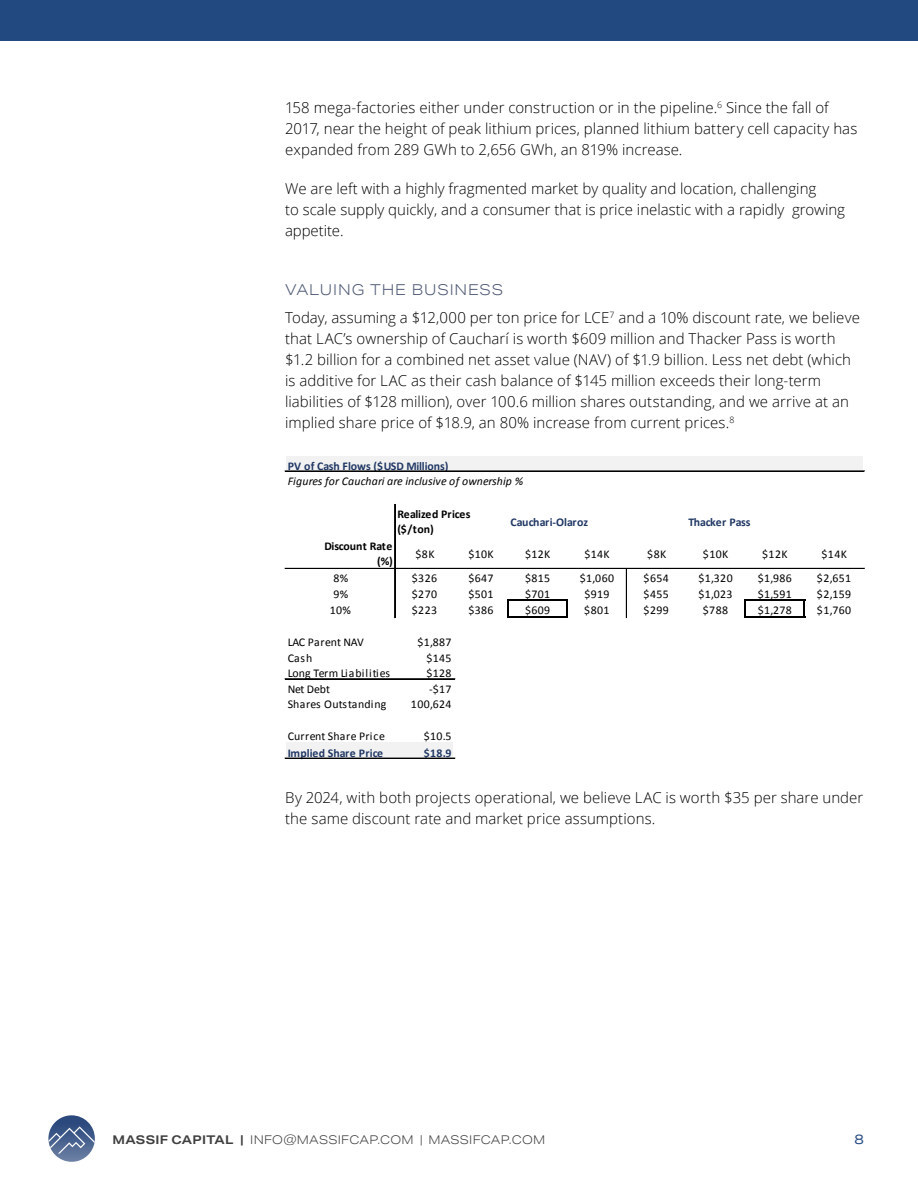
<style>
.page{position:relative;width:918px;height:1188px;background:#fff}
.page>*{position:absolute;margin:0;border:0;box-sizing:border-box;transform-origin:0 0}
.t1{font:300 15px/21px "Open Sans";letter-spacing:.005em;color:#000}
.t2{font:300 15px "Aktiv Grotesk Ex";letter-spacing:.06em;color:#505a75}
.t3{font:13.5px "Aktiv Grotesk Ex";color:#234981}
.t4{font:300 12px "Aktiv Grotesk Ex";letter-spacing:.02em;color:#404040}
.t5{font:11.85px "Calibri";letter-spacing:.03em;color:#000}
.t6{font:700 11.85px "Calibri";letter-spacing:-.01em;color:#203764}
.t7{font:700 11.85px/15.5px "Calibri";letter-spacing:-.005em;color:#000;text-align:right}
.t8{font:italic 11.85px "Calibri";letter-spacing:.005em;color:#000}
.t9{font:11.85px "Calibri";letter-spacing:-.03em;color:#000}
.s1{font-weight:700}
</style>
<div class="page">
<svg style="left:49px;top:1116px;width:46px;height:38px"></svg>
<div style="left:0;top:0;width:918px;height:40px;background:#234981"></div>
<div style="left:286px;top:743px;width:169px;height:16px;background:#f2f2f2"></div>
<div style="left:454px;top:743px;width:410px;height:16px;background:#fff"></div>
<hr style="left:285px;top:568px;width:579px;height:1px;background:#000">
<hr style="left:509px;top:599px;width:59px;height:2px;background:#000">
<hr style="left:746px;top:599px;width:59px;height:2px;background:#000">
<hr style="left:394px;top:504px;width:1px;height:114px;background:#000">
<hr style="left:395px;top:504px;width:1px;height:114px;background:#000">
<svg style="left:507px;top:599px;width:2px;height:19px"></svg>
<hr style="left:509px;top:616px;width:59px;height:2px;background:#000">
<svg style="left:566px;top:601px;width:2px;height:15px"></svg>
<hr style="left:626px;top:569px;width:1px;height:49px;background:#000">
<svg style="left:744px;top:599px;width:2px;height:19px"></svg>
<hr style="left:746px;top:616px;width:59px;height:2px;background:#000">
<svg style="left:803px;top:601px;width:2px;height:15px"></svg>
<hr style="left:285px;top:678px;width:170px;height:1px;background:#000">
<hr style="left:285px;top:679px;width:170px;height:1px;background:#000">
<hr style="left:285px;top:758px;width:170px;height:1px;background:#000">
<div style="left:286px;top:456px;width:578px;height:16px;background:#f2f2f2"></div>
<hr style="left:285px;top:471px;width:579px;height:1px;background:#000">
<p class="t1" style="left:285px;top:96px;width:574px">158 mega-factories either under construction or in the pipeline.<sup>6</sup> Since the fall of<br>2017, near the height of peak lithium prices, planned lithium battery cell capacity has expanded from 289 GWh to 2,656 GWh, an 819% increase.</p>
<p class="t1" style="left:285px;top:177px;width:561px">We are left with a highly fragmented market by quality and location, challenging<br>to scale supply quickly, and a consumer that is price inelastic with a rapidly growing appetite.</p>
<p class="t2" style="left:285px;top:281px;width:220px">VALUING THE BUSINESS</p>
<p class="t1" style="left:285px;top:306px;width:576px">Today, assuming a $12,000 per ton price for LCE<sup>7</sup> and a 10% discount rate, we believe that LAC’s ownership of Caucharí is worth $609 million and Thacker Pass is worth $1.2 billion for a combined net asset value (NAV) of $1.9 billion. Less net debt (which is additive for LAC as their cash balance of $145 million exceeds their long-term liabilities of $128 million), over 100.6 million shares outstanding, and we arrive at an implied share price of $18.9, an 80% increase from current prices.<sup>8</sup></p>
<p class="t6" style="left:288px;top:457px;width:162px">PV of Cash Flows ($USD Millions)</p>
<p class="t8" style="left:288px;top:473px;width:237px">Figures for Cauchari are inclusive of ownership %</p>
<p class="t7" style="left:397px;top:506px;width:75px;text-align:left">Realized Prices ($/ton)</p>
<p class="t6" style="left:510px;top:514px;width:79px">Cauchari-Olaroz</p>
<p class="t6" style="left:688px;top:514px;width:64px">Thacker Pass</p>
<p class="t7" style="left:324px;top:538px;width:70px">Discount Rate (%)</p>
<p class="t5" style="left:416px;top:546px;width:20px">$8K</p>
<p class="t5" style="left:469px;top:546px;width:27px">$10K</p>
<p class="t5" style="left:525px;top:546px;width:27px">$12K</p>
<p class="t5" style="left:584px;top:546px;width:27px">$14K</p>
<p class="t5" style="left:647px;top:546px;width:20px">$8K</p>
<p class="t5" style="left:703px;top:546px;width:27px">$10K</p>
<p class="t5" style="left:762px;top:546px;width:27px">$12K</p>
<p class="t5" style="left:822px;top:546px;width:27px">$14K</p>
<p class="t5" style="left:333px;top:570px;width:16px">8%</p>
<p class="t5" style="left:412px;top:570px;width:27px">$326</p>
<p class="t5" style="left:468px;top:570px;width:27px">$647</p>
<p class="t5" style="left:525px;top:570px;width:27px">$815</p>
<p class="t5" style="left:580px;top:570px;width:36px">$1,060</p>
<p class="t5" style="left:644px;top:570px;width:27px">$654</p>
<p class="t5" style="left:698px;top:570px;width:36px">$1,320</p>
<p class="t5" style="left:758px;top:570px;width:36px">$1,986</p>
<p class="t5" style="left:817px;top:570px;width:36px">$2,651</p>
<p class="t5" style="left:333px;top:586px;width:16px">9%</p>
<p class="t5" style="left:412px;top:586px;width:27px">$270</p>
<p class="t5" style="left:468px;top:586px;width:27px">$501</p>
<p class="t5" style="left:525px;top:586px;width:27px">$701</p>
<p class="t5" style="left:584px;top:586px;width:27px">$919</p>
<p class="t5" style="left:644px;top:586px;width:27px">$455</p>
<p class="t5" style="left:698px;top:586px;width:36px">$1,023</p>
<p class="t5" style="left:758px;top:586px;width:36px">$1,591</p>
<p class="t5" style="left:817px;top:586px;width:36px">$2,159</p>
<p class="t5" style="left:330px;top:602px;width:23px">10%</p>
<p class="t5" style="left:412px;top:602px;width:27px">$223</p>
<p class="t5" style="left:468px;top:602px;width:27px">$386</p>
<p class="t5" style="left:525px;top:602px;width:27px">$609</p>
<p class="t5" style="left:584px;top:602px;width:27px">$801</p>
<p class="t5" style="left:644px;top:602px;width:27px">$299</p>
<p class="t5" style="left:703px;top:602px;width:27px">$788</p>
<p class="t5" style="left:758px;top:602px;width:36px">$1,278</p>
<p class="t5" style="left:817px;top:602px;width:36px">$1,760</p>
<p class="t9" style="left:288px;top:634px;width:78px">LAC Parent NAV</p>
<p class="t5" style="left:417px;top:634px;width:36px">$1,887</p>
<p class="t5" style="left:288px;top:650px;width:26px">Cash</p>
<p class="t5" style="left:426px;top:650px;width:27px">$145</p>
<p class="t5" style="left:288px;top:665px;width:104px">Long Term Liabilities</p>
<p class="t5" style="left:426px;top:665px;width:27px">$128</p>
<p class="t5" style="left:288px;top:681px;width:44px">Net Debt</p>
<p class="t5" style="left:429px;top:681px;width:24px">-$17</p>
<p class="t5" style="left:288px;top:696px;width:100px">Shares Outstanding</p>
<p class="t5" style="left:411px;top:696px;width:42px">100,624</p>
<p class="t5" style="left:288px;top:728px;width:99px">Current Share Price</p>
<p class="t5" style="left:424px;top:728px;width:29px">$10.5</p>
<p class="t6" style="left:288px;top:744px;width:97px">Implied Share Price</p>
<p class="t6" style="left:424px;top:744px;width:29px">$18.9</p>
<p class="t7" style="left:397px;top:550px;width:38px">($/ton)</p>
<p class="t5" style="left:416px;top:574px;width:20px">$8K</p>
<p class="t5" style="left:469px;top:574px;width:27px">$10K</p>
<p class="t5" style="left:525px;top:574px;width:27px">$12K</p>
<p class="t5" style="left:584px;top:574px;width:27px">$14K</p>
<p class="t5" style="left:647px;top:574px;width:20px">$8K</p>
<p class="t5" style="left:703px;top:574px;width:27px">$10K</p>
<p class="t5" style="left:762px;top:574px;width:27px">$12K</p>
<p class="t5" style="left:822px;top:574px;width:27px">$14K</p>
<p class="t5" style="left:333px;top:599px;width:16px">8%</p>
<p class="t5" style="left:412px;top:599px;width:27px">$326</p>
<p class="t5" style="left:468px;top:599px;width:27px">$647</p>
<p class="t5" style="left:525px;top:599px;width:27px">$815</p>
<p class="t5" style="left:580px;top:599px;width:36px">$1,060</p>
<p class="t5" style="left:644px;top:599px;width:27px">$654</p>
<p class="t5" style="left:698px;top:599px;width:36px">$1,320</p>
<p class="t5" style="left:758px;top:599px;width:36px">$1,986</p>
<p class="t5" style="left:817px;top:599px;width:36px">$2,651</p>
<p class="t5" style="left:330px;top:631px;width:23px">10%</p>
<p class="t5" style="left:412px;top:631px;width:27px">$223</p>
<p class="t9" style="left:288px;top:663px;width:78px">LAC Parent NAV</p>
<p class="t5" style="left:417px;top:663px;width:36px">$1,887</p>
<p class="t5" style="left:288px;top:678px;width:26px">Cash</p>
<p class="t5" style="left:426px;top:678px;width:27px">$145</p>
<p class="t5" style="left:288px;top:694px;width:104px">Long Term Liabilities</p>
<p class="t5" style="left:426px;top:694px;width:27px">$128</p>
<p class="t5" style="left:288px;top:725px;width:100px">Shares Outstanding</p>
<p class="t5" style="left:411px;top:725px;width:42px">100,624</p>
<p class="t1" style="left:285px;top:787px;width:580px">By 2024, with both projects operational, we believe LAC is worth $35 per share under the same discount rate and market price assumptions.</p>
<p class="t4" style="left:113px;top:1132px;width:434px"><span class="s1">MASSIF CAPITAL |</span> INFO@MASSIFCAP.COM | MASSIFCAP.COM</p>
<p class="t3" style="left:855px;top:1131px;width:11px">8</p>
</div>
